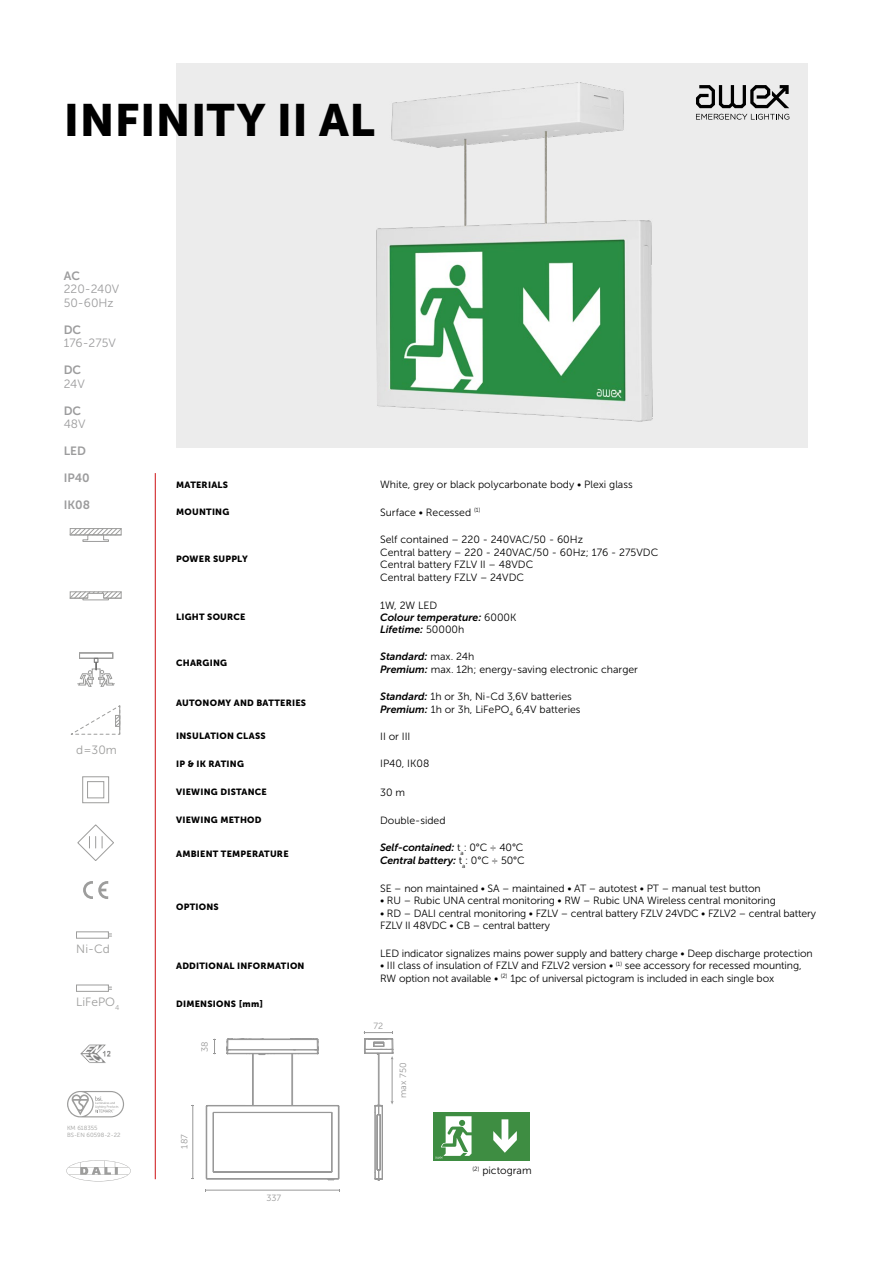
<style>
.page{position:relative;width:893px;height:1263px;background:#fff}
.page>*{position:absolute;margin:0;border:0;box-sizing:border-box;transform-origin:0 0}
.t1{font:45px "Museo Sans 900";letter-spacing:.01em;color:#000}
.t2{font:12px/13.5px "Museo Sans 300";color:#9c9c9d}
.t3{font:12px "Museo Sans 700";color:#9c9c9d}
.t4{font:12px "Museo Sans 300";color:#9d9d9c}
.t5{font:10.5px/12.6px "Museo Sans 300";letter-spacing:-.01em;color:#000}
.t6{font:italic 10.5px/12px "Museo Sans 700";color:#000}
.t7{font:9px "Museo Sans 900";letter-spacing:.025em;color:#000}
.t8{font:9px "Museo Sans 300";color:#989898}
.t9{font:6px/7.2px "Museo Sans 300";color:#9d9d9c}
.s1{font-family:"Museo Sans 300";font-style:normal}
.s2{font-family:"Museo Sans 700";font-style:italic}
</style>
<div class="page">
<div style="left:176px;top:64px;width:632px;height:384px;background:#ececec"></div>
<img style="left:376px;top:82px;width:380px;height:340px">
<div style="left:76px;top:984px;width:33px;height:8px;border:1px solid #9d9d9c"></div>
<svg style="left:83px;top:881px;width:25px;height:18px"></svg>
<svg style="left:109px;top:933px;width:3px;height:4px"></svg>
<div style="left:76px;top:931px;width:33px;height:7px;border:1px solid #9d9d9c"></div>
<svg style="left:78px;top:652px;width:37px;height:35px"></svg>
<svg style="left:69px;top:528px;width:53px;height:14px"></svg>
<div style="left:70px;top:528px;width:52px;height:7px;border:1px solid #9d9d9c"></div>
<svg style="left:69px;top:591px;width:53px;height:10px"></svg>
<img style="left:80px;top:1044px;width:31px;height:19px">
<svg style="left:67px;top:1091px;width:57px;height:26px"></svg>
<div style="left:433px;top:1112px;width:97px;height:48px;background:#3e8d42"></div>
<svg style="left:493px;top:1119px;width:24px;height:34px"></svg>
<svg style="left:435px;top:1116px;width:37px;height:42px"></svg>
<hr style="left:206px;top:1190px;width:134px;height:1px;background:#989898">
<hr style="left:193px;top:1105px;width:1px;height:74px;background:#989898">
<svg style="left:213px;top:1039px;width:3px;height:16px"></svg>
<hr style="left:392px;top:1058px;width:1px;height:44px;background:#989898">
<svg style="left:226px;top:1038px;width:93px;height:17px"></svg>
<svg style="left:205px;top:1104px;width:135px;height:77px"></svg>
<hr style="left:252px;top:1054px;width:1px;height:51px;background:#989898">
<hr style="left:253px;top:1054px;width:1px;height:51px;background:#989898">
<hr style="left:292px;top:1054px;width:1px;height:51px;background:#989898">
<hr style="left:291px;top:1054px;width:1px;height:51px;background:#989898">
<svg style="left:364px;top:1031px;width:30px;height:28px"></svg>
<svg style="left:374px;top:1101px;width:20px;height:80px"></svg>
<hr style="left:379px;top:1053px;width:1px;height:52px;background:#989898">
<hr style="left:378px;top:1053px;width:1px;height:52px;background:#989898">
<hr style="left:155px;top:473px;width:1px;height:706px;background:#cd1013">
<svg style="left:66px;top:1160px;width:65px;height:21px"></svg>
<svg style="left:82px;top:776px;width:27px;height:27px"></svg>
<svg style="left:70px;top:705px;width:51px;height:30px"></svg>
<svg style="left:77px;top:824px;width:37px;height:37px"></svg>
<svg style="left:696px;top:114px;width:93px;height:6px"></svg>
<svg style="left:696px;top:85px;width:93px;height:23px"></svg>
<h1 class="t1" style="left:64px;top:94px;width:313px">INFINITY II AL</h1>
<p class="t3" style="left:64px;top:269px;width:18px">AC</p>
<p class="t2" style="left:64px;top:282px;width:57px">220-240V<br>50-60Hz</p>
<p class="t3" style="left:64px;top:323px;width:19px">DC</p>
<p class="t2" style="left:64px;top:336px;width:54px">176-275V</p>
<p class="t3" style="left:64px;top:363px;width:19px">DC</p>
<p class="t2" style="left:64px;top:377px;width:23px">24V</p>
<p class="t3" style="left:64px;top:404px;width:19px">DC</p>
<p class="t2" style="left:64px;top:417px;width:23px">48V</p>
<p class="t3" style="left:64px;top:444px;width:24px">LED</p>
<p class="t3" style="left:64px;top:471px;width:28px">IP40</p>
<p class="t3" style="left:64px;top:498px;width:28px">IK08</p>
<p class="t4" style="left:76px;top:744px;width:42px">d=30m</p>
<p class="t4" style="left:76px;top:942px;width:35px">Ni-Cd</p>
<p class="t4" style="left:76px;top:995px;width:45px">LiFePO<sub>4</sub></p>
<p class="t9" style="left:67px;top:1124px;width:55px">KM 618355<br>BS-EN 60598-2-22</p>
<p class="t7" style="left:176px;top:480px;width:53px">MATERIALS</p>
<p class="t5" style="left:380px;top:479px;width:254px">White, grey or black polycarbonate body • Plexi glass</p>
<p class="t7" style="left:176px;top:507px;width:55px">MOUNTING</p>
<p class="t5" style="left:380px;top:506px;width:102px">Surface • Recessed <sup>(1)</sup></p>
<p class="t7" style="left:176px;top:553px;width:73px">POWER SUPPLY</p>
<p class="t5" style="left:380px;top:533px;width:280px">Self contained – 220 - 240VAC/50 - 60Hz<br>Central battery – 220 - 240VAC/50 - 60Hz; 176 - 275VDC Central battery FZLV II – 48VDC<br>Central battery FZLV – 24VDC</p>
<p class="t7" style="left:176px;top:612px;width:71px">LIGHT SOURCE</p>
<p class="t7" style="left:176px;top:657px;width:53px">CHARGING</p>
<p class="t5" style="left:380px;top:599px;width:59px">1W, 2W LED</p>
<p class="t6" style="left:380px;top:611px;width:138px">Colour temperature: <span class="s1">6000K<br></span>Lifetime: <span class="s1">50000h</span></p>
<p class="t6" style="left:380px;top:650px;width:96px">Standard: <span class="s1">max. 24h</span></p>
<p class="t5" style="left:380px;top:663px;width:259px"><span class="s2">Premium:</span> max. 12h; energy-saving electronic charger</p>
<p class="t7" style="left:176px;top:697px;width:132px">AUTONOMY AND BATTERIES</p>
<p class="t5" style="left:380px;top:690px;width:202px"><span class="s2">Standard:</span> 1h or 3h, Ni-Cd 3,6V batteries<br><span class="s2">Premium:</span> 1h or 3h, LiFePO<sub>4</sub> 6,4V batteries</p>
<p class="t7" style="left:176px;top:731px;width:91px">INSULATION CLASS</p>
<p class="t5" style="left:380px;top:730px;width:32px">II or III</p>
<p class="t7" style="left:176px;top:759px;width:69px">IP &amp; IK RATING</p>
<p class="t5" style="left:380px;top:758px;width:51px">IP40, IK08</p>
<p class="t7" style="left:176px;top:787px;width:92px">VIEWING DISTANCE</p>
<p class="t5" style="left:380px;top:786px;width:26px">30 m</p>
<p class="t7" style="left:176px;top:815px;width:87px">VIEWING METHOD</p>
<p class="t5" style="left:380px;top:814px;width:67px">Double-sided</p>
<p class="t7" style="left:176px;top:849px;width:114px">AMBIENT TEMPERATURE</p>
<p class="t6" style="left:380px;top:841px;width:146px;line-height:12.6px">Self-contained: <span class="s1">t</span><sub>a</sub><span class="s1">: 0°C ÷ 40°C<br></span>Central battery: <span class="s1">t</span><sub>a</sub><span class="s1">: 0°C ÷ 50°C</span></p>
<p class="t7" style="left:176px;top:901px;width:44px">OPTIONS</p>
<p class="t5" style="left:380px;top:882px;width:382px">SE – non maintained • SA – maintained • AT – autotest • PT – manual test button</p>
<p class="t5" style="left:380px;top:894px;width:397px">• RU – Rubic UNA central monitoring • RW – Rubic UNA Wireless central monitoring</p>
<p class="t5" style="left:380px;top:907px;width:437px">• RD – DALI central monitoring • FZLV – central battery FZLV 24VDC • FZLV2 – central battery<br>FZLV II 48VDC • CB – central battery</p>
<p class="t7" style="left:176px;top:960px;width:130px">ADDITIONAL INFORMATION</p>
<p class="t7" style="left:176px;top:998px;width:89px">DIMENSIONS [mm]</p>
<p class="t8" style="left:200px;top:1052px;width:12px;rotate:-90deg">38</p>
<p class="t8" style="left:180px;top:1148px;width:16px;rotate:-90deg">187</p>
<p class="t8" style="left:266px;top:1193px;width:16px">337</p>
<p class="t5" style="left:380px;top:947px;width:434px">LED indicator signalizes mains power supply and battery charge • Deep discharge protection</p>
<p class="t5" style="left:380px;top:959px;width:423px">• III class of insulation of FZLV and FZLV2 version • <sup>(1)</sup> see accessory for recessed mounting,<br>RW option not available • <sup>(2)</sup> 1pc of universal pictogram is included in each single box</p>
<p class="t8" style="left:373px;top:1021px;width:11px">72</p>
<p class="t8" style="left:398px;top:1098px;width:37px;rotate:-90deg">max 750</p>
<p class="t5" style="left:472px;top:1164px;width:61px"><sup>(2)</sup> pictogram</p>
</div>
